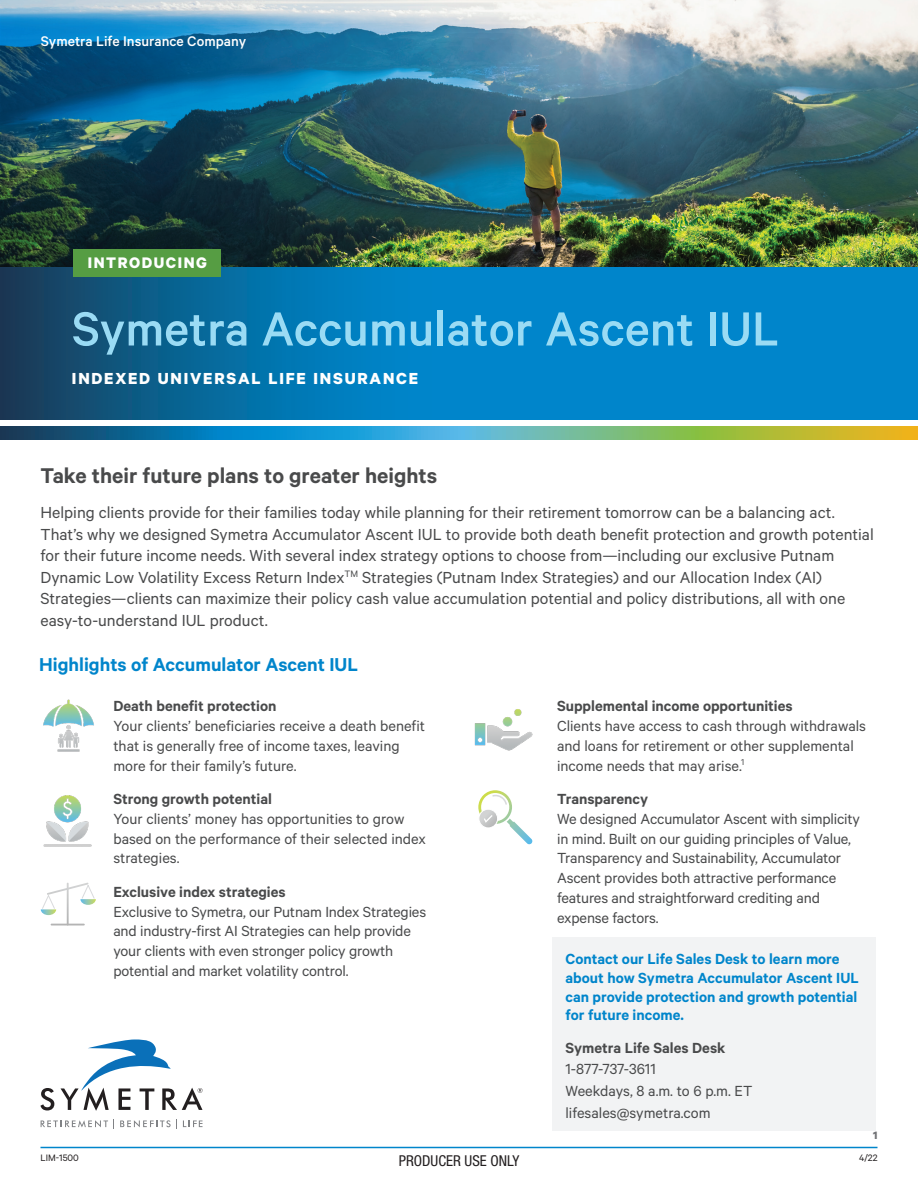
<style>
.page{position:relative;width:918px;height:1188px;background:#fff}
.page>*{position:absolute;margin:0;border:0;box-sizing:border-box;transform-origin:0 0}
.t1{font:500 53.85px "Calibre";color:#9adbf4}
.t2{font:600 24px "Calibre";color:#494a4b}
.t3{font:600 21px "Calibre";color:#0085cb}
.t4{font:18px/21.6px "Calibre";color:#494a4b}
.Disclosures{font:700 18px "Calibre";letter-spacing:.1em;color:#fff}
.t5{font:700 17.25px "Calibre";letter-spacing:.09em;color:#fff}
.t6{font:16.5px/19.8px "Calibre";letter-spacing:-.01em;color:#494a4b}
.t7{font:600 16.5px "Calibre";color:#494a4b}
.t8{font:600 16.5px/18.6px "Calibre";color:#0085cb}
.t9{font:500 15.75px "Calibre";color:#fff}
.t10{font:condensed 15px "Helvetica Neue LT Pro";color:#231f20}
.Brochure_ref__order{font:700 12px "Calibre";color:#717275}
.t11{font:10.5px "Calibre";color:#231f20}
</style>
<div class="page">
<div style="left:552px;top:937px;width:324px;height:194px;background:#f2f3f4"></div>
<svg style="left:41px;top:1119px;width:73px;height:9px"></svg>
<svg style="left:120px;top:1119px;width:57px;height:9px"></svg>
<svg style="left:183px;top:1120px;width:19px;height:7px"></svg>
<svg style="left:40px;top:1088px;width:14px;height:22px"></svg>
<svg style="left:61px;top:1040px;width:141px;height:71px"></svg>
<img style="left:0;top:0;width:918px;height:268px">
<svg style="left:0;top:268px;width:918px;height:152px;background:#0477b4"></svg>
<div style="left:74px;top:249px;width:147px;height:27px;background:#569d43"></div>
<hr style="left:40px;top:1147px;width:838px;height:1px;background:#0085cb">
<svg style="left:0;top:426px;width:918px;height:14px;background:#569c8c"></svg>
<svg style="left:478px;top:790px;width:55px;height:55px"></svg>
<hr style="left:51px;top:924px;width:34px;height:1px;background:#b4b4b4">
<svg style="left:67px;top:883px;width:2px;height:42px"></svg>
<svg style="left:41px;top:883px;width:55px;height:32px"></svg>
<img style="left:0;top:0;width:459px;height:225px">
<img style="left:43px;top:699px;width:51px;height:53px">
<img style="left:474px;top:709px;width:59px;height:42px">
<img style="left:43px;top:795px;width:49px;height:52px">
<svg style="left:12px;top:5px;width:262px;height:74px;background:#2777a5"></svg>
<p class="t9" style="left:41px;top:32px;width:207px">Symetra Life Insurance Company</p>
<p class="t5" style="left:88px;top:252px;width:121px">INTRODUCING</p>
<p class="t1" style="left:72px;top:297px;width:709px">Symetra Accumulator Ascent IUL</p>
<p class="Disclosures" style="left:72px;top:367px;width:348px">INDEXED UNIVERSAL LIFE INSURANCE</p>
<p class="t2" style="left:40px;top:461px;width:398px">Take their future plans to greater heights</p>
<p class="t4" style="left:40px;top:501px;width:835px">Helping clients provide for their families today while planning for their retirement tomorrow can be a balancing act.<br>That’s why we designed Symetra Accumulator Ascent IUL to provide both death benefit protection and growth potential for their future income needs. With several index strategy options to choose from—including our exclusive Putnam Dynamic Low Volatility Excess Return Index<sup>TM</sup> Strategies (Putnam Index Strategies) and our Allocation Index (AI)<br>Strategies—clients can maximize their policy cash value accumulation potential and policy distributions, all with one easy-to-understand IUL product.</p>
<p class="t3" style="left:39px;top:652px;width:320px">Highlights of Accumulator Ascent IUL</p>
<p class="t7" style="left:113px;top:696px;width:165px">Death benefit protection</p>
<p class="t6" style="left:113px;top:716px;width:313px">Your clients’ beneficiaries receive a death benefit that is generally free of income taxes, leaving more for their family’s future.</p>
<p class="t7" style="left:113px;top:789px;width:160px">Strong growth potential</p>
<p class="t6" style="left:113px;top:808px;width:314px">Your clients’ money has opportunities to grow based on the performance of their selected index strategies.</p>
<p class="t7" style="left:113px;top:882px;width:174px">Exclusive index strategies</p>
<p class="t6" style="left:113px;top:901px;width:314px">Exclusive to Symetra, our Putnam Index Strategies and industry-first AI Strategies can help provide your clients with even stronger policy growth potential and market volatility control.</p>
<p class="t7" style="left:557px;top:696px;width:237px">Supplemental income opportunities</p>
<p class="t6" style="left:557px;top:716px;width:311px">Clients have access to cash through withdrawals and loans for retirement or other supplemental income needs that may arise.<sup>1</sup></p>
<p class="t7" style="left:557px;top:789px;width:93px">Transparency</p>
<p class="t6" style="left:557px;top:808px;width:305px">We designed Accumulator Ascent with simplicity in mind. Built on our guiding principles of Value, Transparency and Sustainability, Accumulator Ascent provides both attractive performance features and straightforward crediting and expense factors.</p>
<p class="t8" style="left:566px;top:950px;width:295px">Contact our Life Sales Desk to learn more about how Symetra Accumulator Ascent IUL can provide protection and growth potential for future income.</p>
<p class="t7" style="left:566px;top:1038px;width:161px">Symetra Life Sales Desk</p>
<p class="t6" style="left:566px;top:1059px;width:92px">1-877-737-3611</p>
<p class="t6" style="left:566px;top:1080px;width:188px">Weekdays, 8 a.m. to 6 p.m. ET</p>
<p class="t6" style="left:566px;top:1102px;width:147px">lifesales@symetra.com</p>
<p class="Brochure_ref__order" style="left:873px;top:1128px;width:6px">1</p>
<p class="t11" style="left:40px;top:1152px;width:40px">LIM-1500</p>
<p class="t11" style="left:859px;top:1152px;width:20px">4/22</p>
<p class="t10" style="left:399px;top:1152px;width:122px">PRODUCER USE ONLY</p>
</div>
